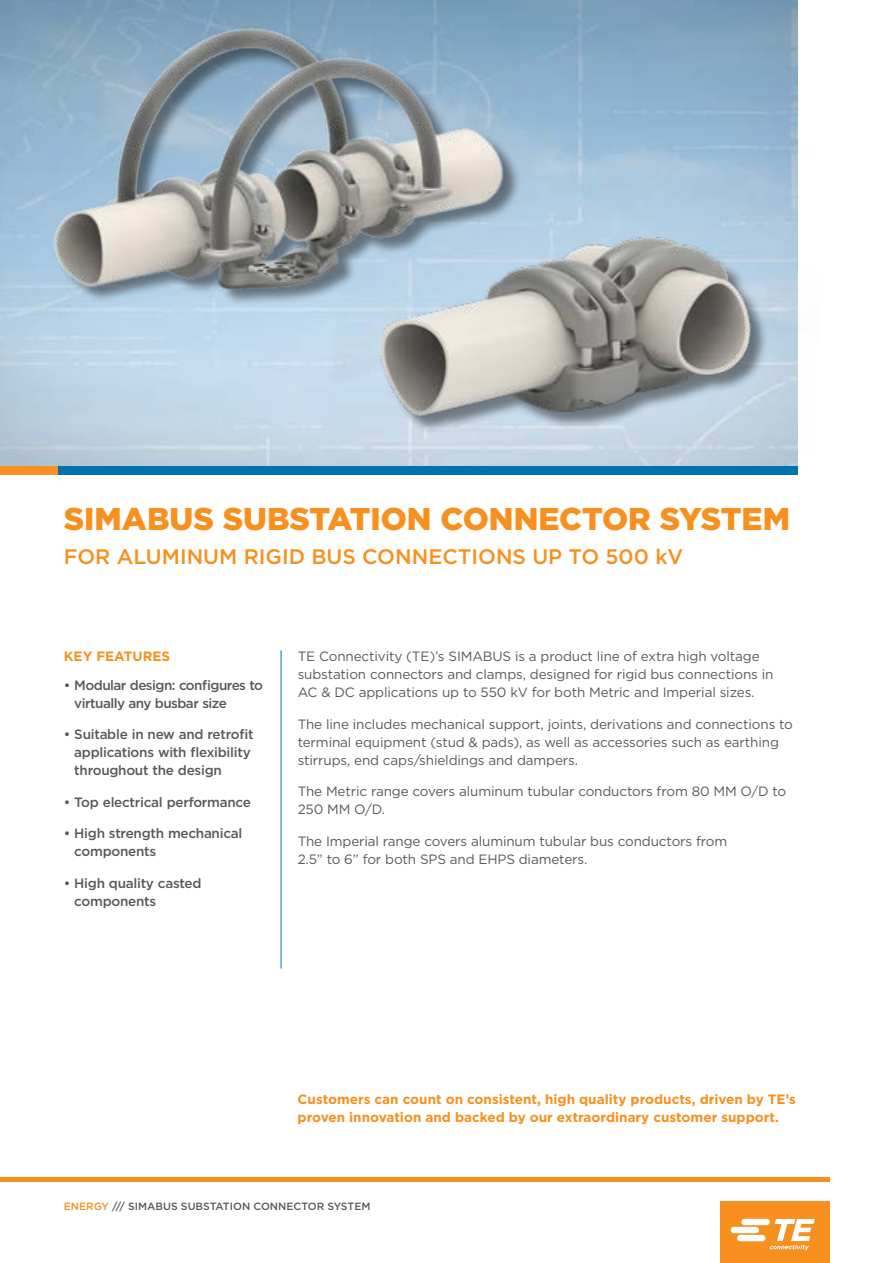
<style>
.page{position:relative;width:893px;height:1263px;background:#fff}
.page>*{position:absolute;margin:0;border:0;box-sizing:border-box;transform-origin:0 0}
.t1{font:900 31.5px "Gotham";color:#f7901e}
.t2{font:500 21px "Gotham";color:#f7901e}
.t3{font:13.5px/18px "Gotham";letter-spacing:-.01em;color:#58595b}
.t4{font:500 13.5px/18px "Gotham";letter-spacing:-.02em;color:#58595b}
.t5{font:700 13.5px/18px "Gotham";color:#f7901e}
.t6{font:500 13.5px/18px "Gotham";letter-spacing:-.04em;color:#58595b}
.t7{font:500 10.5px "Gotham";color:#58595b}
.s1{color:#f7901e}
</style>
<div class="page">
<hr style="left:281px;top:650px;width:1px;height:318px;background:#0073ae">
<div style="left:0;top:466px;width:58px;height:9px;background:#f7901e"></div>
<div style="left:58px;top:466px;width:739px;height:9px;background:#0073ae"></div>
<hr style="left:0;top:1177px;width:829px;height:4px;background:#f7901e">
<div style="left:720px;top:1201px;width:109px;height:62px;background:#f7901e"></div>
<svg style="left:731px;top:1219px;width:84px;height:31px"></svg>
<img style="left:324px;top:147px;width:474px;height:309px">
<img style="left:51px;top:0;width:469px;height:349px">
<h1 class="t1" style="left:64px;top:497px;width:728px">SIMABUS SUBSTATION CONNECTOR SYSTEM</h1>
<h2 class="t2" style="left:64px;top:543px;width:621px">FOR ALUMINUM RIGID BUS CONNECTIONS UP TO 500 kV</h2>
<p class="t5" style="left:64px;top:647px;width:108px">KEY FEATURES</p>
<p class="t3" style="left:298px;top:647px;width:477px">TE Connectivity (TE)’s SIMABUS is a product line of extra high voltage substation connectors and clamps, designed for rigid bus connections in<br>AC &amp; DC applications up to 550 kV for both Metric and Imperial sizes.</p>
<p class="t3" style="left:298px;top:714px;width:497px">The line includes mechanical support, joints, derivations and connections to terminal equipment (stud &amp; pads), as well as accessories such as earthing stirrups, end caps/shieldings and dampers.</p>
<p class="t3" style="left:298px;top:782px;width:490px">The Metric range covers aluminum tubular conductors from 80 MM O/D to<br>250 MM O/D.</p>
<p class="t3" style="left:298px;top:831px;width:431px">The Imperial range covers aluminum tubular bus conductors from<br>2.5” to 6” for both SPS and EHPS diameters.</p>
<p class="t6" style="left:74px;top:676px;width:190px;text-indent:-11px">• Modular design: configures to virtually any busbar size</p>
<p class="t4" style="left:74px;top:725px;width:181px;text-indent:-11px">• Suitable in new and retrofit applications with flexibility throughout the design</p>
<p class="t4" style="left:64px;top:793px;width:189px">• Top electrical performance</p>
<p class="t4" style="left:74px;top:824px;width:169px;text-indent:-11px">• High strength mechanical components</p>
<p class="t4" style="left:74px;top:874px;width:129px;text-indent:-11px">• High quality casted components</p>
<p class="t5" style="left:298px;top:1090px;width:500px">Customers can count on consistent, high quality products, driven by TE’s proven innovation and backed by our extraordinary customer support.</p>
<p class="t7" style="left:64px;top:1199px;width:308px"><span class="s1">ENERGY</span> /// SIMABUS SUBSTATION CONNECTOR SYSTEM</p>
</div>
